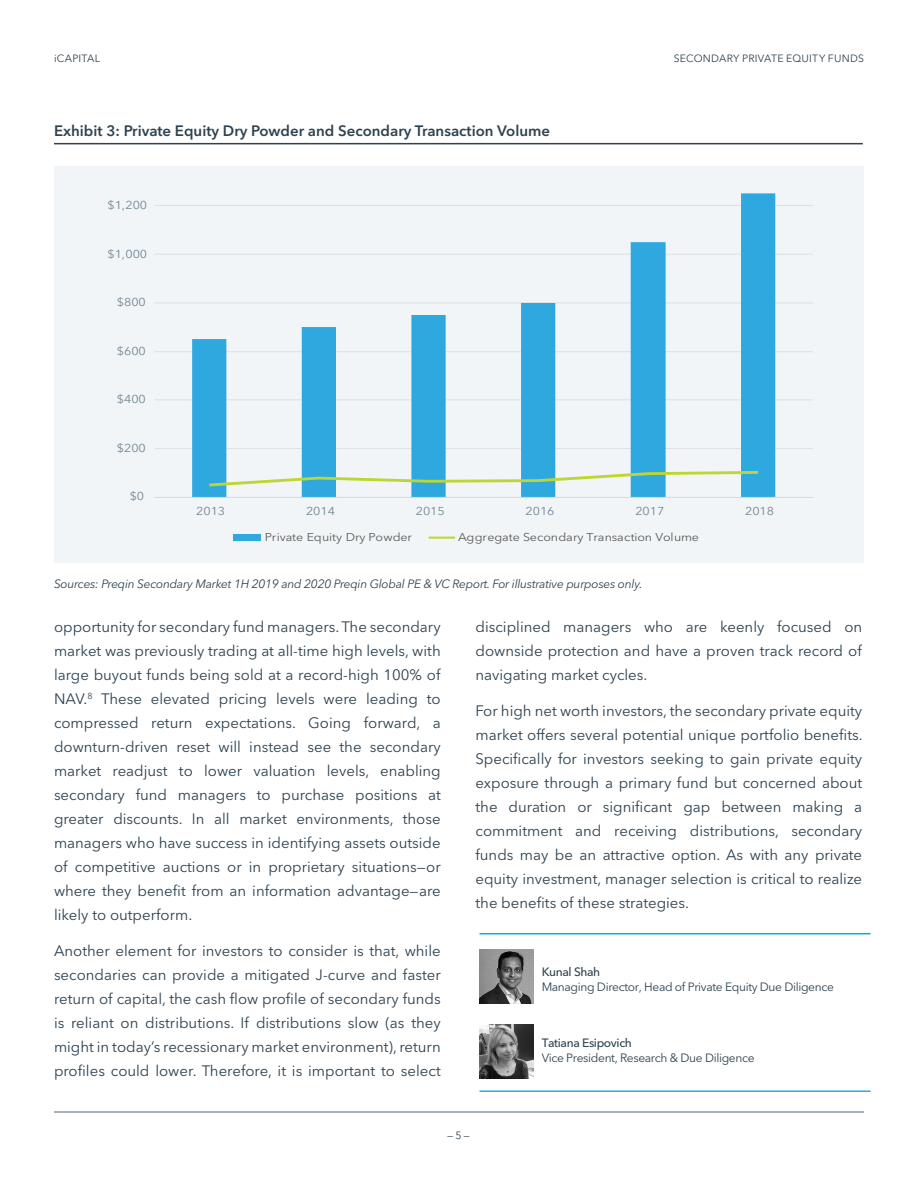
<style>
.page{position:relative;width:918px;height:1188px;background:#fff}
.page>*{position:absolute;margin:0;border:0;box-sizing:border-box;transform-origin:0 0}
.Main_text{font:15px/24px "Avenir Next LT Pro";color:#2c4150;text-align:justify}
.Chart_title{font:600 15px "Avenir Next LT Pro";color:#2e4250}
.t1{font:12px/15px "Avenir Next LT Pro";letter-spacing:-.03em;color:#2e4250}
.Source_Content{font:italic 12px "Avenir Next LT Pro";letter-spacing:-.02em;color:#2e4250}
.t2{font:11.4px "Avenir Next LT Pro";letter-spacing:-.005em;color:#708896;scale:1.1 1}
.t3{font:11.25px "Avenir Next LT Pro";letter-spacing:-.005em;color:#595959;scale:1.1 1}
.t4{font:10.5px "Avenir Next LT Pro";letter-spacing:.025em;color:#2e4250}
.s1{font-weight:500}
</style>
<div class="page">
<hr style="left:54px;top:1111px;width:810px;height:2px;background:#8a9ba7">
<hr style="left:54px;top:143px;width:809px;height:1px;background:#2e4250">
<div style="left:54px;top:166px;width:810px;height:396px;background:#f2f5f7"></div>
<hr style="left:154px;top:166px;width:659px;height:1px;background:#dad9d8">
<hr style="left:154px;top:205px;width:659px;height:1px;background:#dad9d8">
<hr style="left:154px;top:254px;width:659px;height:1px;background:#dad9d8">
<hr style="left:154px;top:303px;width:659px;height:1px;background:#dad9d8">
<hr style="left:154px;top:351px;width:659px;height:1px;background:#dad9d8">
<hr style="left:154px;top:400px;width:659px;height:1px;background:#dad9d8">
<hr style="left:154px;top:448px;width:659px;height:1px;background:#dad9d8">
<svg style="left:192px;top:193px;width:583px;height:304px"></svg>
<hr style="left:154px;top:497px;width:659px;height:1px;background:#dad9d8">
<svg style="left:206px;top:470px;width:555px;height:18px"></svg>
<div style="left:233px;top:534px;width:28px;height:6px;background:#2fa8df"></div>
<hr style="left:429px;top:537px;width:26px;height:2px;background:#bed631">
<hr style="left:479px;top:933px;width:392px;height:1px;background:#00aeef">
<hr style="left:479px;top:1090px;width:392px;height:2px;background:#2ca8e2">
<img style="left:479px;top:950px;width:54px;height:54px">
<img style="left:479px;top:1024px;width:54px;height:54px">
<p class="t4" style="left:54px;top:52px;width:48px">iCAPITAL</p>
<p class="t4" style="left:674px;top:52px;width:192px">SECONDARY PRIVATE EQUITY FUNDS</p>
<p class="Chart_title" style="left:54px;top:122px;width:498px">Exhibit 3: Private Equity Dry Powder and Secondary Transaction Volume</p>
<p class="t2" style="left:107px;top:198px;width:38px">$1,200</p>
<p class="t2" style="left:107px;top:247px;width:38px">$1,000</p>
<p class="t2" style="left:117px;top:295px;width:28px">$800</p>
<p class="t2" style="left:117px;top:344px;width:28px">$600</p>
<p class="t2" style="left:117px;top:393px;width:28px">$400</p>
<p class="t2" style="left:117px;top:441px;width:28px">$200</p>
<p class="t2" style="left:130px;top:490px;width:15px">$0</p>
<p class="t2" style="left:196px;top:505px;width:28px">2013</p>
<p class="t2" style="left:306px;top:505px;width:28px">2014</p>
<p class="t2" style="left:416px;top:505px;width:28px">2015</p>
<p class="t2" style="left:526px;top:505px;width:28px">2016</p>
<p class="t2" style="left:635px;top:505px;width:28px">2017</p>
<p class="t2" style="left:745px;top:505px;width:28px">2018</p>
<p class="t3" style="left:265px;top:530px;width:135px">Private Equity Dry Powder</p>
<p class="t3" style="left:458px;top:530px;width:220px">Aggregate Secondary Transaction Volume</p>
<p class="Source_Content" style="left:54px;top:577px;width:590px">Sources: Preqin Secondary Market 1H 2019 and 2020 Preqin Global PE &amp; VC Report. For illustrative purposes only.</p>
<p class="Main_text" style="left:54px;top:615px;width:388px">opportunity for secondary fund managers. The secondary market was previously trading at all-time high levels, with large buyout funds being sold at a record-high 100% of NAV.<sup>8</sup> These elevated pricing levels were leading to compressed return expectations. Going forward, a downturn-driven reset will instead see the secondary market readjust to lower valuation levels, enabling secondary fund managers to purchase positions at greater discounts. In all market environments, those managers who have success in identifying assets outside of competitive auctions or in proprietary situations—or where they benefit from an information advantage—are likely to outperform.</p>
<p class="Main_text" style="left:54px;top:939px;width:388px">Another element for investors to consider is that, while secondaries can provide a mitigated J-curve and faster return of capital, the cash flow profile of secondary funds is reliant on distributions. If distributions slow (as they might in today’s recessionary market environment), return profiles could lower. Therefore, it is important to select</p>
<p class="Main_text" style="left:476px;top:615px;width:388px">disciplined managers who are keenly focused on downside protection and have a proven track record of navigating market cycles.</p>
<p class="Main_text" style="left:476px;top:699px;width:389px">For high net worth investors, the secondary private equity market offers several potential unique portfolio benefits.<br>Specifically for investors seeking to gain private equity exposure through a primary fund but concerned about the duration or significant gap between making a commitment and receiving distributions, secondary funds may be an attractive option. As with any private equity investment, manager selection is critical to realize the benefits of these strategies.</p>
<p class="t1" style="left:542px;top:965px;width:294px"><span class="s1">Kunal Shah<br></span>Managing Director, Head of Private Equity Due Diligence</p>
<p class="t1" style="left:542px;top:1035px;width:214px"><span class="s1">Tatiana Esipovich<br></span>Vice President, Research &amp; Due Diligence</p>
<p class="t4" style="left:447px;top:1129px;width:24px">— 5 —</p>
</div>
